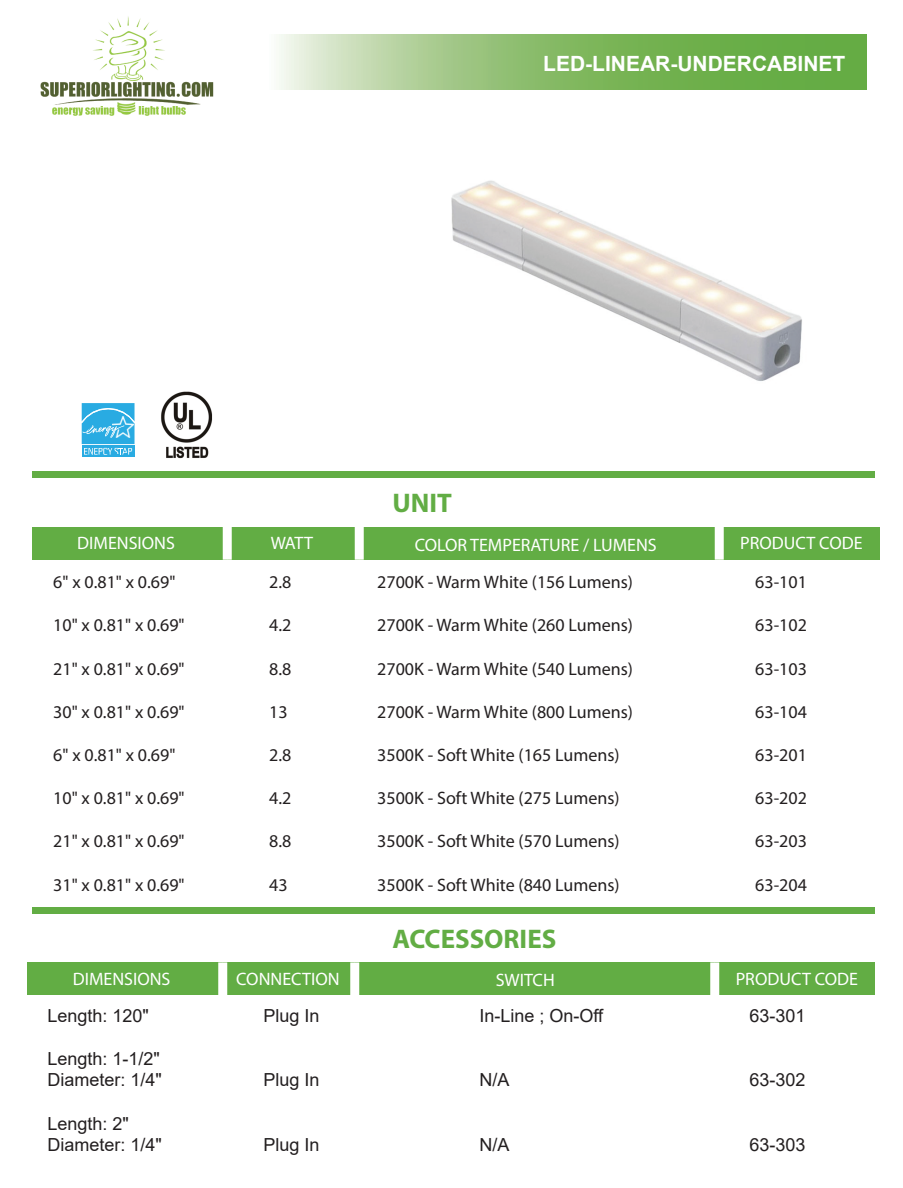
<style>
.page{position:relative;width:903px;height:1188px;background:#fff}
.page>*{position:absolute;margin:0;border:0;box-sizing:border-box;transform-origin:0 0}
.t1{font:700 27px "Myriad Pro";color:#62ad44}
.t2{font:700 21px "Arial";color:#fff}
.t3{font:18px "Myriad Pro";color:#231f20}
.t4{font:18px/21.6px "Arial";color:#231f20}
.t5{font:18px "Myriad Pro";color:#fff}
</style>
<div class="page">
<svg style="left:279px;top:34px;width:588px;height:56px;background:#8fc073"></svg>
<img style="left:40px;top:16px;width:174px;height:100px">
<div style="left:32px;top:527px;width:848px;height:33px;background:#62ad44"></div>
<div style="left:223px;top:527px;width:9px;height:33px;background:#fff"></div>
<div style="left:355px;top:527px;width:9px;height:33px;background:#fff"></div>
<div style="left:715px;top:527px;width:9px;height:33px;background:#fff"></div>
<div style="left:28px;top:962px;width:847px;height:33px;background:#62ad44"></div>
<div style="left:218px;top:962px;width:9px;height:33px;background:#fff"></div>
<div style="left:350px;top:962px;width:9px;height:33px;background:#fff"></div>
<div style="left:710px;top:962px;width:9px;height:33px;background:#fff"></div>
<img style="left:451px;top:180px;width:351px;height:201px">
<div style="left:32px;top:471px;width:843px;height:7px;background:#62ad44"></div>
<div style="left:32px;top:907px;width:843px;height:6px;background:#62ad44"></div>
<svg style="left:82px;top:403px;width:53px;height:54px;background:#4cb8e6"></svg>
<img style="left:161px;top:391px;width:52px;height:68px">
<p class="t2" style="left:543px;top:49px;width:304px">LED-LINEAR-UNDERCABINET</p>
<h1 class="t1" style="left:392px;top:486px;width:61px">UNIT</h1>
<p class="t5" style="left:77px;top:532px;width:99px">DIMENSIONS</p>
<p class="t5" style="left:271px;top:532px;width:44px">WATT</p>
<p class="t5" style="left:415px;top:534px;width:244px">COLOR TEMPERATURE / LUMENS</p>
<p class="t5" style="left:740px;top:532px;width:124px">PRODUCT CODE</p>
<p class="t3" style="left:53px;top:571px;width:124px">6" x 0.81" x 0.69"</p>
<p class="t3" style="left:269px;top:571px;width:24px">2.8</p>
<p class="t3" style="left:377px;top:571px;width:257px">2700K - Warm White (156 Lumens)</p>
<p class="t3" style="left:755px;top:571px;width:53px">63-101</p>
<p class="t3" style="left:53px;top:614px;width:133px">10" x 0.81" x 0.69"</p>
<p class="t3" style="left:269px;top:614px;width:24px">4.2</p>
<p class="t3" style="left:377px;top:614px;width:257px">2700K - Warm White (260 Lumens)</p>
<p class="t3" style="left:755px;top:614px;width:53px">63-102</p>
<p class="t3" style="left:53px;top:657px;width:133px">21" x 0.81" x 0.69"</p>
<p class="t3" style="left:269px;top:657px;width:24px">8.8</p>
<p class="t3" style="left:377px;top:657px;width:257px">2700K - Warm White (540 Lumens)</p>
<p class="t3" style="left:755px;top:657px;width:53px">63-103</p>
<p class="t3" style="left:53px;top:701px;width:133px">30" x 0.81" x 0.69"</p>
<p class="t3" style="left:269px;top:701px;width:20px">13</p>
<p class="t3" style="left:377px;top:701px;width:257px">2700K - Warm White (800 Lumens)</p>
<p class="t3" style="left:755px;top:701px;width:53px">63-104</p>
<p class="t3" style="left:53px;top:744px;width:124px">6" x 0.81" x 0.69"</p>
<p class="t3" style="left:269px;top:744px;width:24px">2.8</p>
<p class="t3" style="left:377px;top:744px;width:244px">3500K - Soft White (165 Lumens)</p>
<p class="t3" style="left:755px;top:744px;width:53px">63-201</p>
<p class="t3" style="left:53px;top:787px;width:133px">10" x 0.81" x 0.69"</p>
<p class="t3" style="left:269px;top:787px;width:24px">4.2</p>
<p class="t3" style="left:377px;top:787px;width:244px">3500K - Soft White (275 Lumens)</p>
<p class="t3" style="left:755px;top:787px;width:53px">63-202</p>
<p class="t3" style="left:53px;top:830px;width:133px">21" x 0.81" x 0.69"</p>
<p class="t3" style="left:269px;top:830px;width:24px">8.8</p>
<p class="t3" style="left:377px;top:830px;width:244px">3500K - Soft White (570 Lumens)</p>
<p class="t3" style="left:755px;top:830px;width:53px">63-203</p>
<p class="t3" style="left:53px;top:873px;width:133px">31" x 0.81" x 0.69"</p>
<p class="t3" style="left:269px;top:873px;width:20px">43</p>
<p class="t3" style="left:377px;top:873px;width:244px">3500K - Soft White (840 Lumens)</p>
<p class="t3" style="left:755px;top:873px;width:53px">63-204</p>
<h1 class="t1" style="left:392px;top:921px;width:165px">ACCESSORIES</h1>
<p class="t5" style="left:73px;top:968px;width:99px">DIMENSIONS</p>
<p class="t5" style="left:236px;top:968px;width:105px">CONNECTION</p>
<p class="t5" style="left:496px;top:969px;width:61px">SWITCH</p>
<p class="t5" style="left:736px;top:968px;width:124px">PRODUCT CODE</p>
<p class="t4" style="left:47px;top:1004px;width:103px">Length: 120"</p>
<p class="t4" style="left:263px;top:1004px;width:58px">Plug In</p>
<p class="t4" style="left:479px;top:1004px;width:125px">In-Line ; On-Off</p>
<p class="t4" style="left:749px;top:1004px;width:58px">63-301</p>
<p class="t4" style="left:47px;top:1048px;width:116px">Length: 1-1/2"<br>Diameter: 1/4"</p>
<p class="t4" style="left:263px;top:1069px;width:58px">Plug In</p>
<p class="t4" style="left:479px;top:1069px;width:32px">N/A</p>
<p class="t4" style="left:749px;top:1069px;width:58px">63-302</p>
<p class="t4" style="left:47px;top:1112px;width:116px">Length: 2"<br>Diameter: 1/4"</p>
<p class="t4" style="left:263px;top:1134px;width:58px">Plug In</p>
<p class="t4" style="left:479px;top:1134px;width:32px">N/A</p>
<p class="t4" style="left:749px;top:1134px;width:58px">63-303</p>
</div>
